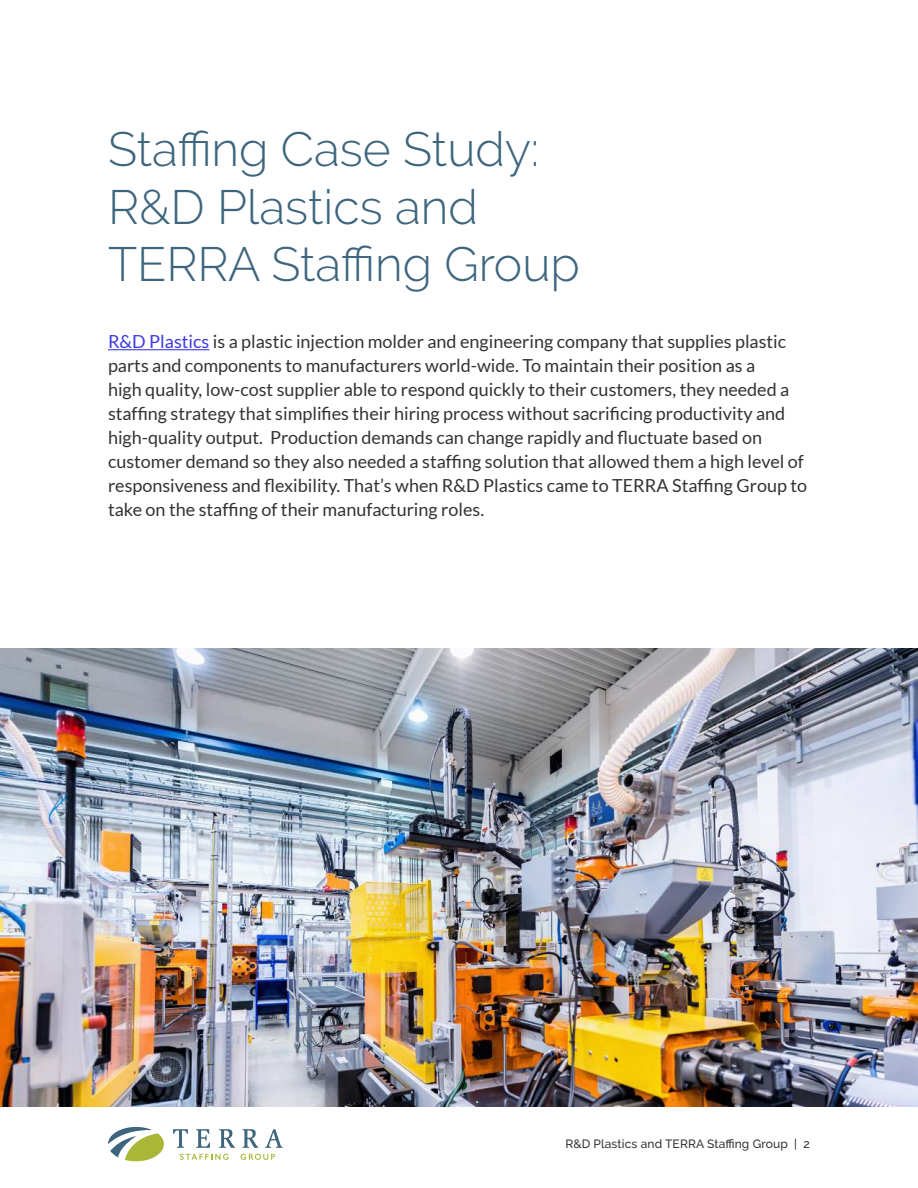
<style>
.page{position:relative;width:918px;height:1188px;background:#fff}
.page>*{position:absolute;margin:0;border:0;box-sizing:border-box;transform-origin:0 0}
.t1{font:300 48px/57.6px "Raleway";color:#3d657e}
.t2{font:18px/24px "Lato";color:#343333}
.t3{font:500 12px "Raleway";letter-spacing:.01em;color:#343333}
.s1{color:#3c3ae2}
</style>
<div class="page">
<svg style="left:219px;top:1129px;width:16px;height:19px"></svg>
<svg style="left:242px;top:1129px;width:16px;height:19px"></svg>
<svg style="left:196px;top:1129px;width:14px;height:19px"></svg>
<svg style="left:265px;top:1129px;width:18px;height:19px"></svg>
<svg style="left:173px;top:1129px;width:15px;height:19px"></svg>
<svg style="left:108px;top:1127px;width:56px;height:34px"></svg>
<svg style="left:180px;top:1154px;width:48px;height:6px"></svg>
<svg style="left:241px;top:1154px;width:34px;height:6px"></svg>
<hr style="left:108px;top:349px;width:101px;height:1px;background:#3c3ae2">
<img style="left:1px;top:648px;width:917px;height:459px">
<h1 class="t1" style="left:108px;top:120px;width:473px">Staffing Case Study:<br>R&amp;D Plastics and<br>TERRA Staffing Group</h1>
<p class="t2" style="left:108px;top:331px;width:701px"><span class="s1">R&amp;D Plastics</span> is a plastic injection molder and engineering company that supplies plastic parts and components to manufacturers world-wide. To maintain their position as a<br>high quality, low-cost supplier able to respond quickly to their customers, they needed a staffing strategy that simplifies their hiring process without sacrificing productivity and high-quality output. Production demands can change rapidly and fluctuate based on customer demand so they also needed a staffing solution that allowed them a high level of responsiveness and flexibility. That’s when R&amp;D Plastics came to TERRA Staffing Group to take on the staffing of their manufacturing roles.</p>
<p class="t3" style="left:565px;top:1137px;width:246px">R&amp;D Plastics and TERRA Staffing Group | 2</p>
</div>
